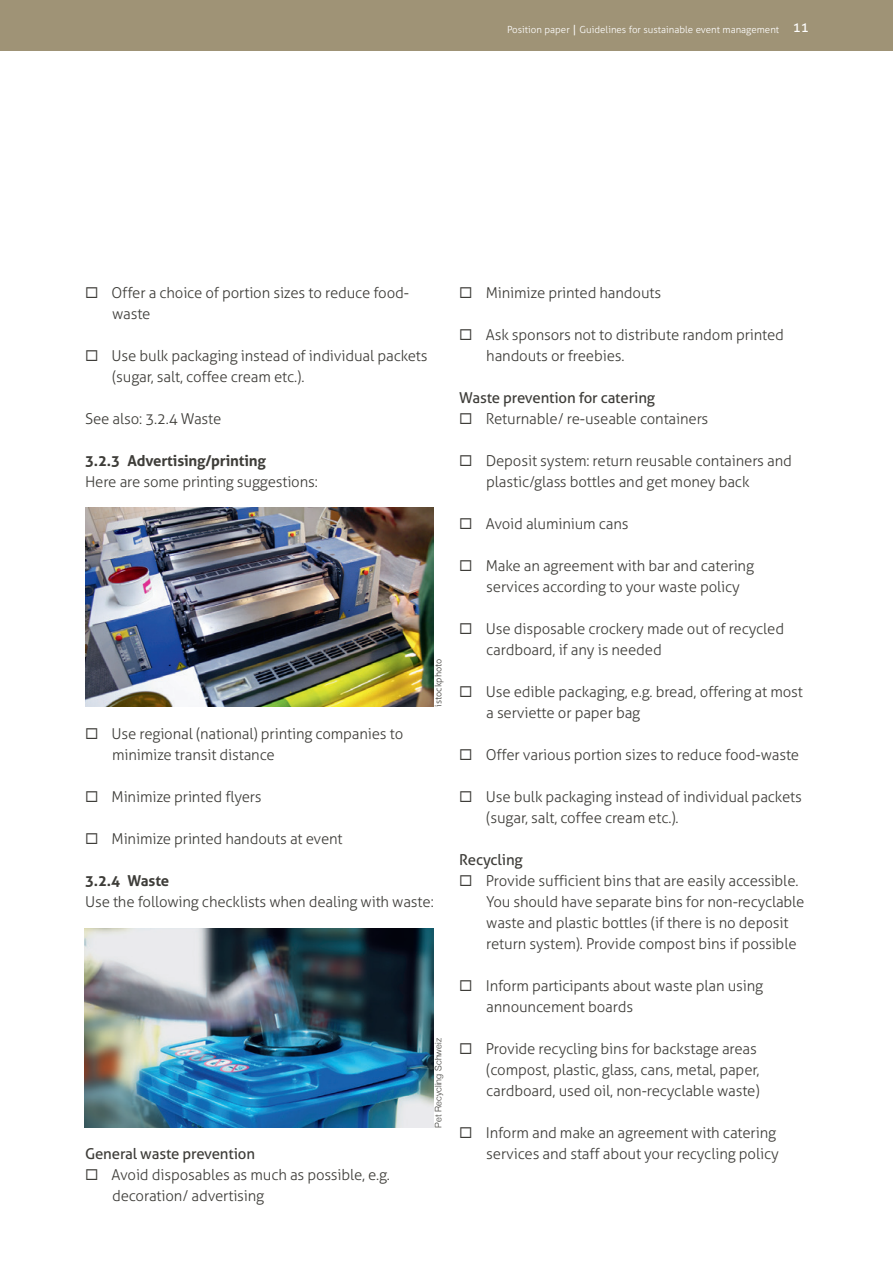
<style>
.page{position:relative;width:893px;height:1263px;background:#fff}
.page>*{position:absolute;margin:0;border:0;box-sizing:border-box;transform-origin:0 0}
.t1{font:300 15px/21px "Aller";letter-spacing:-.01em;color:#3e3d39}
.t2{font:15px "Aller";letter-spacing:-.01em;color:#3e3d39}
.t3{font:700 15px "Aller";letter-spacing:-.01em;color:#3e3d39}
.t4{font:300 9.75px "Aller";color:#fff}
.t5{font:300 9px "Helvetica Neue";letter-spacing:.01em;color:#3e3d39}
.t6{font:300 9px "Aller";letter-spacing:.01em;color:#3e3d39}
.s1{font-family:"Kristen ITC";font-weight:400}
.s2{font-weight:400;font-size:13.5px}
</style>
<div class="page">
<div style="left:0;top:0;width:893px;height:51px;background:#9f9376"></div>
<img style="left:85px;top:508px;width:349px;height:199px">
<img style="left:85px;top:928px;width:348px;height:199px">
<p class="t4" style="left:507px;top:23px;width:303px">Position paper <span class="s1">|</span> Guidelines for sustainable event management <span class="s2">11</span></p>
<p class="t1" style="left:112px;top:282px;width:299px;text-indent:-27px">◻ Offer a choice of portion sizes to reduce food&shy;waste</p>
<p class="t1" style="left:112px;top:345px;width:317px;text-indent:-27px">◻ Use bulk packaging instead of individual packets (sugar, salt, coffee cream etc.).</p>
<p class="t1" style="left:85px;top:408px;width:138px">See also: 3.2.4 Waste</p>
<p class="t3" style="left:85px;top:451px;width:183px">3.2.3 Advertising/printing</p>
<p class="t1" style="left:85px;top:471px;width:234px">Here are some printing suggestions:</p>
<p class="t6" style="left:433px;top:707px;width:50px;rotate:-90deg">istockphoto</p>
<p class="t1" style="left:112px;top:723px;width:293px;text-indent:-27px">◻ Use regional (national) printing companies to minimize transit distance</p>
<p class="t1" style="left:85px;top:786px;width:178px">◻ Minimize printed flyers</p>
<p class="t1" style="left:85px;top:828px;width:259px">◻ Minimize printed handouts at event</p>
<p class="t3" style="left:85px;top:871px;width:86px">3.2.4 Waste</p>
<p class="t1" style="left:85px;top:891px;width:350px">Use the following checklists when dealing with waste:</p>
<p class="t2" style="left:85px;top:1144px;width:172px">General waste prevention</p>
<p class="t1" style="left:112px;top:1164px;width:279px;text-indent:-27px">◻ Avoid disposables as much as possible, e.g. decoration/ advertising</p>
<p class="t5" style="left:433px;top:1127px;width:91px;rotate:-90deg">Pet Recycling Schweiz</p>
<p class="t1" style="left:459px;top:282px;width:203px">◻ Minimize printed handouts</p>
<p class="t1" style="left:486px;top:324px;width:299px;text-indent:-27px">◻ Ask sponsors not to distribute random printed handouts or freebies.</p>
<p class="t2" style="left:459px;top:388px;width:197px">Waste prevention for catering</p>
<p class="t1" style="left:459px;top:408px;width:251px">◻ Returnable/ re-useable containers</p>
<p class="t1" style="left:486px;top:450px;width:307px;text-indent:-27px">◻ Deposit system: return reusable containers and plastic/glass bottles and get money back</p>
<p class="t1" style="left:459px;top:513px;width:171px">◻ Avoid aluminium cans</p>
<p class="t1" style="left:486px;top:555px;width:269px;text-indent:-27px">◻ Make an agreement with bar and catering services according to your waste policy</p>
<p class="t1" style="left:486px;top:618px;width:299px;text-indent:-27px">◻ Use disposable crockery made out of recycled cardboard, if any is needed</p>
<p class="t1" style="left:486px;top:681px;width:318px;text-indent:-27px">◻ Use edible packaging, e.g. bread, offering at most a serviette or paper bag</p>
<p class="t1" style="left:459px;top:744px;width:341px">◻ Offer various portion sizes to reduce food-waste</p>
<p class="t1" style="left:486px;top:786px;width:317px;text-indent:-27px">◻ Use bulk packaging instead of individual packets (sugar, salt, coffee cream etc.).</p>
<p class="t2" style="left:459px;top:850px;width:65px">Recycling</p>
<p class="t1" style="left:486px;top:870px;width:320px;text-indent:-27px">◻ Provide sufficient bins that are easily accessible.<br>You should have separate bins for non-recyclable waste and plastic bottles (if there is no deposit return system). Provide compost bins if possible</p>
<p class="t1" style="left:486px;top:975px;width:278px;text-indent:-27px">◻ Inform participants about waste plan using announcement boards</p>
<p class="t1" style="left:486px;top:1038px;width:275px;text-indent:-27px">◻ Provide recycling bins for backstage areas (compost, plastic, glass, cans, metal, paper, cardboard, used oil, non-recyclable waste)</p>
<p class="t1" style="left:459px;top:1122px;width:321px;text-align:right">◻ Inform and make an agreement with catering services and staff about your recycling policy</p>
</div>
